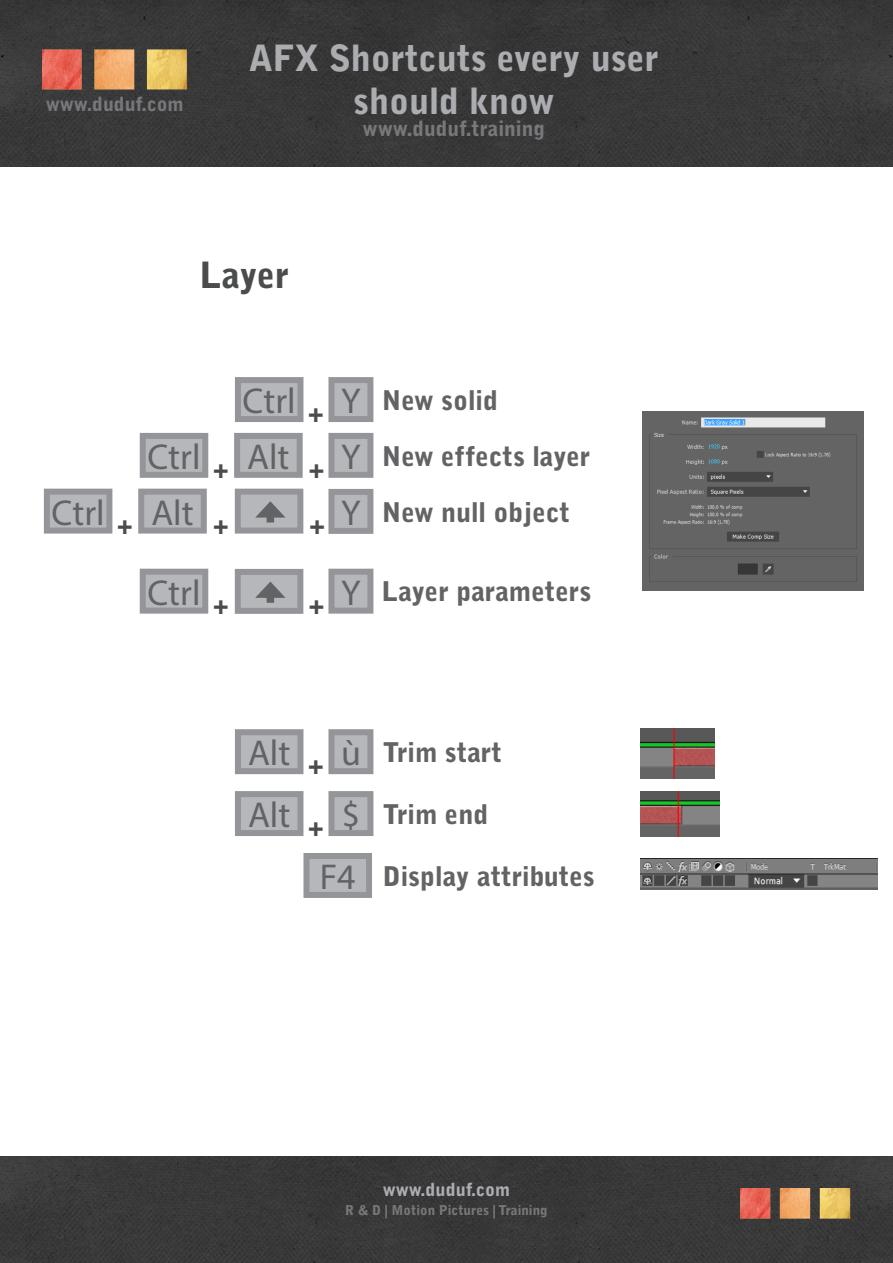
<style>
.page{position:relative;width:893px;height:1263px;background:#fff}
.page>*{position:absolute;margin:0;border:0;box-sizing:border-box;transform-origin:0 0}
.t1{font:36px "Myriad Pro";color:#636366}
.t2{font:900 36px/43.2px "Bell Gothic Std";color:#acadb1;text-align:center}
.t3{font:900 36px "Bell Gothic Std";color:#4b4c4d}
.t4{font:900 27px "Bell Gothic Std";color:#636366}
.t5{font:900 27px "Bell Gothic Std";color:#4b4c4d}
.t6{font:900 21px "Bell Gothic Std";color:#76787b}
.t7{font:900 19.5px "Bell Gothic Std";color:#76787b}
.t8{font:900 18px "Bell Gothic Std";color:#acadb1}
.t9{font:900 13.5px "Bell Gothic Std";color:#76787b}
</style>
<div class="page">
<div style="left:0;top:0;width:893px;height:167px;background:#383838"></div>
<div style="left:0;top:1157px;width:893px;height:106px;background:#383838"></div>
<img style="left:43px;top:50px;width:144px;height:40px">
<img style="left:740px;top:1188px;width:110px;height:31px">
<div style="left:331px;top:732px;width:39px;height:39px;background:#b6b7bb"></div>
<div style="left:328px;top:729px;width:45px;height:45px;border:6px solid #939598"></div>
<div style="left:331px;top:794px;width:39px;height:39px;background:#b6b7bb"></div>
<div style="left:328px;top:791px;width:45px;height:45px;border:6px solid #939598"></div>
<div style="left:238px;top:732px;width:62px;height:39px;background:#b6b7bb"></div>
<div style="left:235px;top:729px;width:68px;height:45px;border:6px solid #939598"></div>
<div style="left:238px;top:794px;width:62px;height:39px;background:#b6b7bb"></div>
<div style="left:235px;top:791px;width:68px;height:45px;border:6px solid #939598"></div>
<img style="left:641px;top:729px;width:73px;height:49px">
<img style="left:641px;top:791px;width:79px;height:45px">
<div style="left:306px;top:856px;width:63px;height:39px;background:#b6b7bb"></div>
<div style="left:303px;top:853px;width:69px;height:45px;border:6px solid #939598"></div>
<img style="left:641px;top:859px;width:237px;height:30px">
<div style="left:331px;top:380px;width:39px;height:39px;background:#b6b7bb"></div>
<div style="left:328px;top:377px;width:45px;height:45px;border:6px solid #939598"></div>
<div style="left:331px;top:436px;width:39px;height:39px;background:#b6b7bb"></div>
<div style="left:328px;top:433px;width:45px;height:45px;border:6px solid #939598"></div>
<div style="left:331px;top:572px;width:39px;height:39px;background:#b6b7bb"></div>
<div style="left:328px;top:569px;width:45px;height:45px;border:6px solid #939598"></div>
<div style="left:331px;top:492px;width:39px;height:39px;background:#b6b7bb"></div>
<div style="left:328px;top:489px;width:45px;height:45px;border:6px solid #939598"></div>
<div style="left:238px;top:380px;width:62px;height:39px;background:#b6b7bb"></div>
<div style="left:235px;top:377px;width:68px;height:45px;border:6px solid #939598"></div>
<div style="left:143px;top:436px;width:62px;height:39px;background:#b6b7bb"></div>
<div style="left:140px;top:433px;width:68px;height:45px;border:6px solid #939598"></div>
<div style="left:143px;top:572px;width:62px;height:39px;background:#b6b7bb"></div>
<div style="left:140px;top:569px;width:68px;height:45px;border:6px solid #939598"></div>
<div style="left:47px;top:492px;width:62px;height:39px;background:#b6b7bb"></div>
<div style="left:44px;top:489px;width:68px;height:45px;border:6px solid #939598"></div>
<div style="left:237px;top:436px;width:63px;height:39px;background:#b6b7bb"></div>
<div style="left:234px;top:433px;width:69px;height:45px;border:6px solid #939598"></div>
<div style="left:141px;top:492px;width:63px;height:39px;background:#b6b7bb"></div>
<div style="left:138px;top:489px;width:69px;height:45px;border:6px solid #939598"></div>
<div style="left:235px;top:489px;width:68px;height:45px;background:#b6b7bb;border:6px solid #939598"></div>
<div style="left:235px;top:569px;width:68px;height:45px;background:#b6b7bb;border:6px solid #939598"></div>
<div style="left:267px;top:511px;width:7px;height:11px;background:#636366"></div>
<svg style="left:255px;top:501px;width:31px;height:17px"></svg>
<div style="left:267px;top:591px;width:7px;height:12px;background:#636366"></div>
<svg style="left:255px;top:581px;width:31px;height:17px"></svg>
<img style="left:642px;top:412px;width:222px;height:179px">
<p class="t7" style="left:46px;top:92px;width:140px">www.duduf.com</p>
<h1 class="t2" style="left:249px;top:37px;width:411px">AFX Shortcuts every user should know</h1>
<p class="t6" style="left:362px;top:116px;width:184px">www.duduf.training</p>
<p class="t3" style="left:200px;top:254px;width:91px">Layer</p>
<p class="t1" style="left:52px;top:490px;width:55px">Ctrl</p>
<p class="t5" style="left:117px;top:508px;width:18px">+</p>
<p class="t1" style="left:147px;top:435px;width:55px">Ctrl</p>
<p class="t1" style="left:151px;top:490px;width:44px">Alt</p>
<p class="t5" style="left:213px;top:452px;width:18px">+</p>
<p class="t5" style="left:213px;top:508px;width:18px">+</p>
<p class="t1" style="left:243px;top:379px;width:55px">Ctrl</p>
<p class="t1" style="left:247px;top:435px;width:44px">Alt</p>
<p class="t5" style="left:308px;top:397px;width:18px">+</p>
<p class="t5" style="left:309px;top:452px;width:18px">+</p>
<p class="t5" style="left:309px;top:508px;width:18px">+</p>
<p class="t1" style="left:341px;top:379px;width:21px">Y</p>
<p class="t1" style="left:341px;top:435px;width:21px">Y</p>
<p class="t1" style="left:341px;top:491px;width:21px">Y</p>
<p class="t1" style="left:147px;top:570px;width:55px">Ctrl</p>
<p class="t5" style="left:213px;top:588px;width:18px">+</p>
<p class="t5" style="left:309px;top:588px;width:18px">+</p>
<p class="t1" style="left:341px;top:570px;width:21px">Y</p>
<p class="t4" style="left:382px;top:384px;width:118px">New solid</p>
<p class="t4" style="left:382px;top:440px;width:210px">New effects layer</p>
<p class="t4" style="left:382px;top:496px;width:190px">New null object</p>
<p class="t4" style="left:382px;top:576px;width:211px">Layer parameters</p>
<p class="t1" style="left:248px;top:731px;width:44px">Alt</p>
<p class="t1" style="left:248px;top:793px;width:44px">Alt</p>
<p class="t1" style="left:341px;top:731px;width:21px">ù</p>
<p class="t1" style="left:342px;top:793px;width:20px">$</p>
<p class="t5" style="left:308px;top:749px;width:18px">+</p>
<p class="t5" style="left:308px;top:811px;width:18px">+</p>
<p class="t1" style="left:320px;top:855px;width:38px">F4</p>
<p class="t4" style="left:383px;top:736px;width:121px">Trim start</p>
<p class="t4" style="left:383px;top:798px;width:107px">Trim end</p>
<p class="t4" style="left:383px;top:860px;width:214px">Display attributes</p>
<p class="t8" style="left:383px;top:1179px;width:129px">www.duduf.com</p>
<p class="t9" style="left:345px;top:1203px;width:204px">R &amp; D | Motion Pictures | Training</p>
</div>
